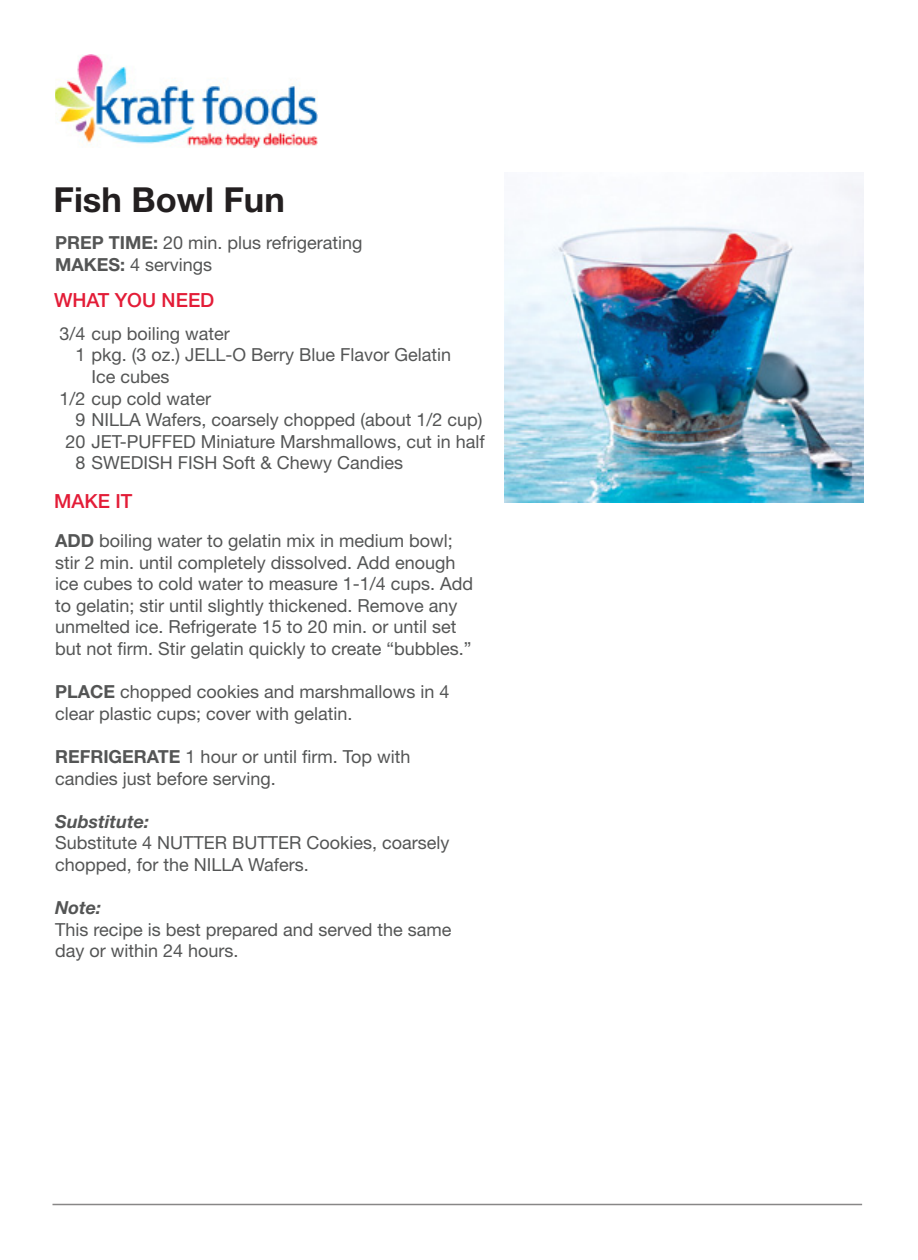
<style>
.page{position:relative;width:918px;height:1260px;background:#fff}
.page>*{position:absolute;margin:0;border:0;box-sizing:border-box;transform-origin:0 0}
.coversheet_-_bold{font:700 34.5px "Helvetica Neue LT Std";color:#231f20}
.coversheet_-_bold-2{font:500 19.5px "Helvetica Neue LT Std";color:#e31c37}
.coversheet_-_bold-3{font:18px/21.6px "Helvetica Neue LT Std";color:#545555}
.coversheet_-_bold-4{font:italic 700 18px "Helvetica Neue LT Std";color:#545555}
.s1{font-weight:700}
</style>
<div class="page">
<hr style="left:52px;top:1204px;width:810px;height:1px;background:#888787">
<img style="left:55px;top:54px;width:263px;height:94px">
<img style="left:504px;top:180px;width:360px;height:323px">
<p class="coversheet_-_bold" style="left:54px;top:178px;width:233px">Fish Bowl Fun</p>
<p class="coversheet_-_bold-3" style="left:55px;top:232px;width:309px"><span class="s1">PREP TIME:</span> 20 min. plus refrigerating</p>
<p class="coversheet_-_bold-3" style="left:55px;top:253px;width:159px"><span class="s1">MAKES:</span> 4 servings</p>
<p class="coversheet_-_bold-2" style="left:54px;top:289px;width:162px">WHAT YOU NEED</p>
<p class="coversheet_-_bold-3" style="left:59px;top:322px;width:172px">3/4 cup boiling water</p>
<p class="coversheet_-_bold-3" style="left:75px;top:344px;width:377px">1 pkg. (3 oz.) JELL-O Berry Blue Flavor Gelatin</p>
<p class="coversheet_-_bold-3" style="left:59px;top:387px;width:153px">1/2 cup cold water</p>
<p class="coversheet_-_bold-3" style="left:75px;top:409px;width:409px">9 NILLA Wafers, coarsely chopped (about 1/2 cup)</p>
<p class="coversheet_-_bold-3" style="left:65px;top:430px;width:421px">20 JET-PUFFED Miniature Marshmallows, cut in half</p>
<p class="coversheet_-_bold-3" style="left:75px;top:452px;width:329px">8 SWEDISH FISH Soft &amp; Chewy Candies</p>
<p class="coversheet_-_bold-3" style="left:92px;top:366px;width:80px">Ice cubes</p>
<p class="coversheet_-_bold-2" style="left:54px;top:489px;width:80px">MAKE IT</p>
<p class="coversheet_-_bold-3" style="left:55px;top:530px;width:420px"><span class="s1">ADD</span> boiling water to gelatin mix in medium bowl; stir 2 min. until completely dissolved. Add enough ice cubes to cold water to measure 1-1/4 cups. Add to gelatin; stir until slightly thickened. Remove any unmelted ice. Refrigerate 15 to 20 min. or until set but not firm. Stir gelatin quickly to create “bubbles.”</p>
<p class="coversheet_-_bold-3" style="left:55px;top:681px;width:396px"><span class="s1">PLACE</span> chopped cookies and marshmallows in 4 clear plastic cups; cover with gelatin.</p>
<p class="coversheet_-_bold-3" style="left:55px;top:746px;width:357px"><span class="s1">REFRIGERATE</span> 1 hour or until firm. Top with candies just before serving.</p>
<p class="coversheet_-_bold-4" style="left:55px;top:810px;width:95px">Substitute:</p>
<p class="coversheet_-_bold-3" style="left:55px;top:832px;width:396px">Substitute 4 NUTTER BUTTER Cookies, coarsely chopped, for the NILLA Wafers.</p>
<p class="coversheet_-_bold-4" style="left:55px;top:897px;width:48px">Note:</p>
<p class="coversheet_-_bold-3" style="left:55px;top:918px;width:398px">This recipe is best prepared and served the same day or within 24 hours.</p>
</div>
